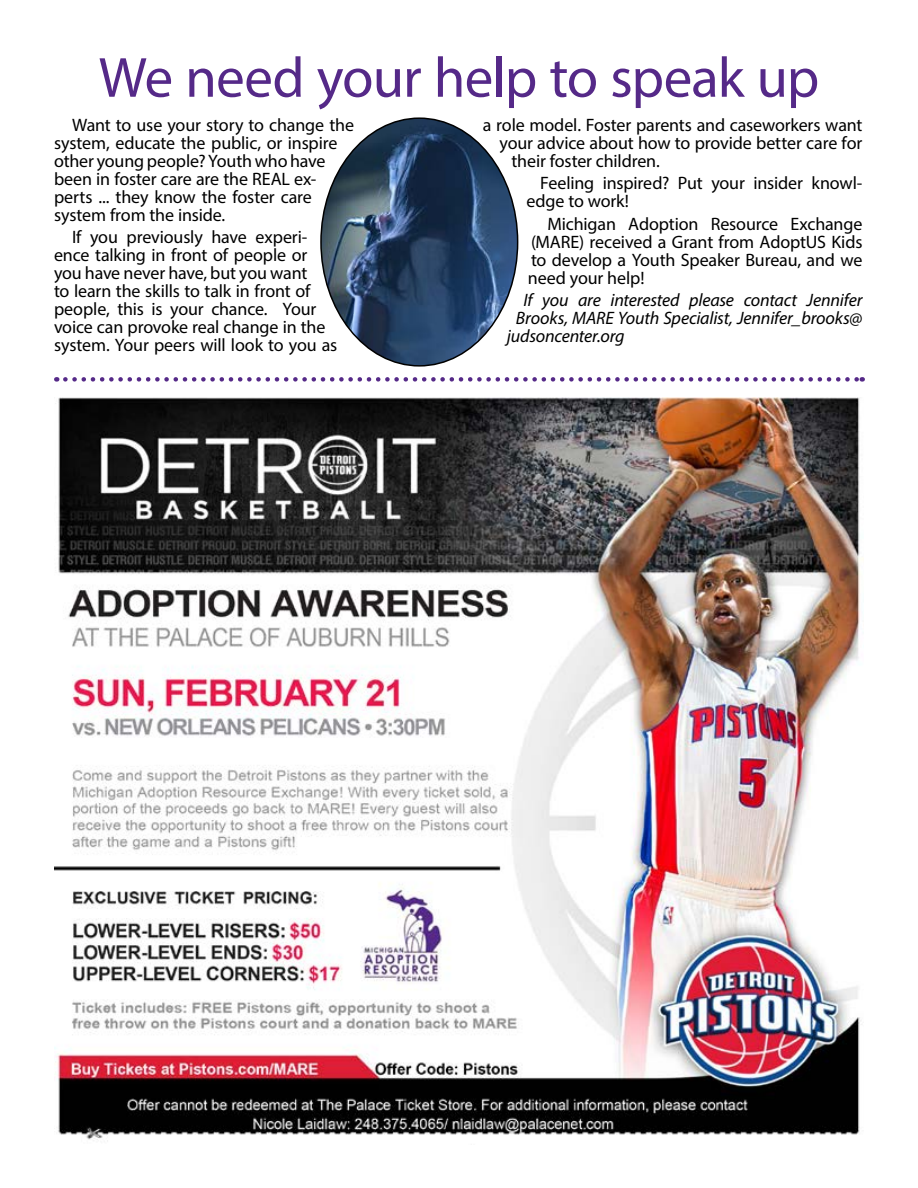
<style>
.page{position:relative;width:918px;height:1188px;background:#fff}
.page>*{position:absolute;margin:0;border:0;box-sizing:border-box;transform-origin:0 0}
.t1{font:57px "Myriad Pro";letter-spacing:-.02em;color:#552988}
.t2{font:18px/18px "Myriad Pro";letter-spacing:-.01em;color:#000}
.t3{font:italic 18px "Myriad Pro";letter-spacing:-.01em;color:#000}
</style>
<div class="page">
<svg style="left:65px;top:377px;width:798px;height:5px"></svg>
<img style="left:321px;top:118px;width:197px;height:248px">
<img style="left:55px;top:397px;width:809px;height:744px">
<h1 class="t1" style="left:99px;top:42px;width:722px">We need your help to speak up</h1>
<p class="t2" style="left:54px;top:116px;width:302px;text-indent:18px">Want to use your story to change the system, educate the public, or inspire other young people? Youth who have been in foster care are the REAL ex&shy;perts ... they know the foster care system from the inside.</p>
<p class="t2" style="left:54px;top:228px;width:285px;text-indent:18px">If you previously have experi&shy;ence talking in front of people or you have never have, but you want<br>to learn the skills to talk in front of people, this is your chance. Your voice can provoke real change in the system. Your peers will look to you as</p>
<p class="t2" style="left:483px;top:116px;width:381px">a role model. Foster parents and caseworkers want</p>
<p class="t2" style="left:500px;top:134px;width:364px">your advice about how to provide better care for</p>
<p class="t2" style="left:512px;top:152px;width:150px">their foster children.</p>
<p class="t2" style="left:526px;top:174px;width:338px;text-indent:14px">Feeling inspired? Put your insider knowl&shy;edge to work!</p>
<p class="t2" style="left:528px;top:215px;width:336px;text-align:justify;text-indent:20px">Michigan Adoption Resource Exchange (MARE) received a Grant from AdoptUS Kids to develop a Youth Speaker Bureau, and we need your help!</p>
<p class="t3" style="left:523px;top:289px;width:340px">If you are interested please contact Jennifer</p>
<p class="t3" style="left:516px;top:307px;width:348px">Brooks, MARE Youth Specialist, Jennifer_brooks@</p>
<p class="t3" style="left:507px;top:325px;width:119px">judsoncenter.org</p>
</div>
